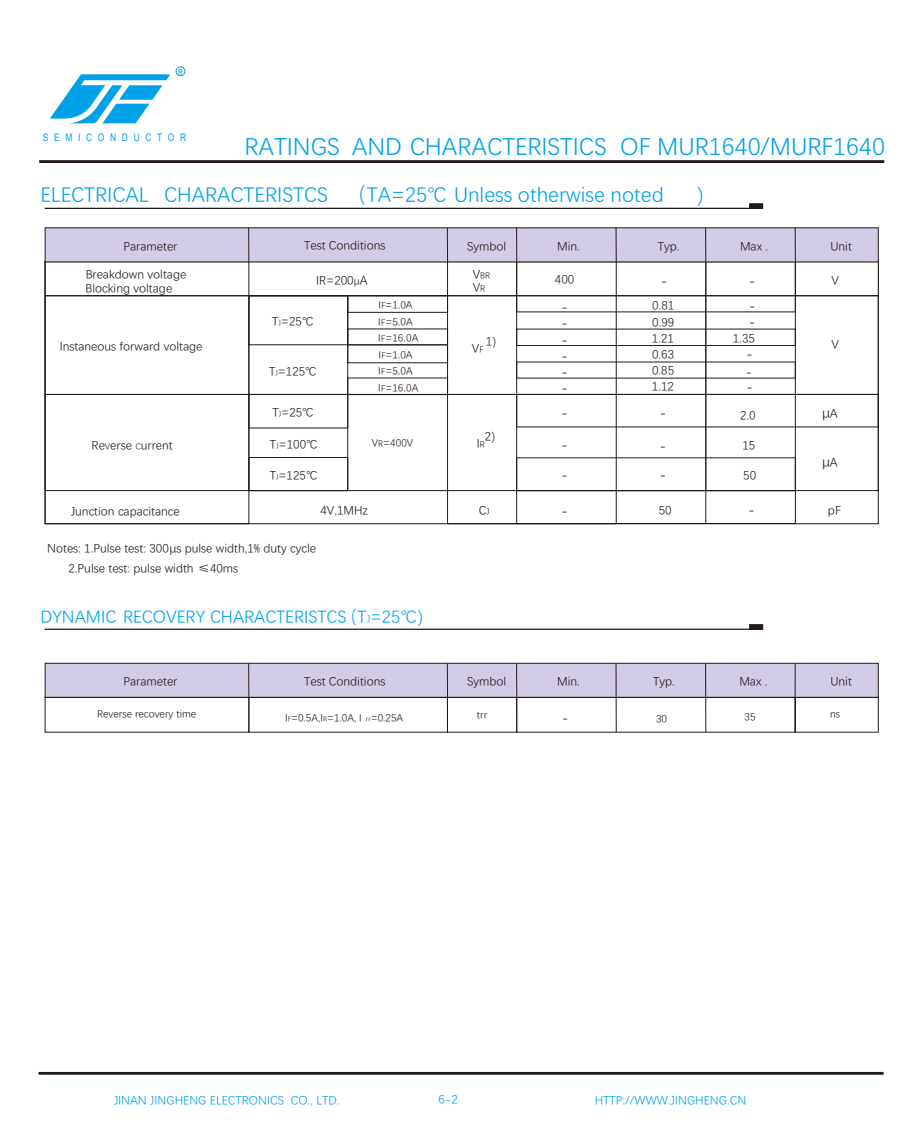
<style>
.page{position:relative;width:908px;height:1141px;background:#fff}
.page>*{position:absolute;margin:0;border:0;box-sizing:border-box;transform-origin:0 0}
.t1{font:24.5px "Deng Xian";color:#00a1e9}
.t2{font:21px "Deng Xian";color:#00a1e9}
.t3{font:17.5px "Deng Xian";color:#00a1e9}
.t4{font:14px/16.4px "Deng Xian";color:#231916}
.t5{font:12.25px/16.1px "Deng Xian";color:#231916}
.t6{font:12.25px "Deng Xian";color:#00a1e9}
.t7{font:10.5px/16.6px "Deng Xian";color:#231916}
.t8{font:10.5px "Arial";letter-spacing:.665em;color:#00a1e9;scale:.81 1}
.t9{font:8.92px "Sim Hei";color:#00a1e9}
.t10{font:8.75px "Deng Xian";color:#231916}
.s1{font-size:10.5px}
.s2{font-size:12.25px}
.s3{font-size:8.75px}
.s4{font-size:7px}
</style>
<div class="page">
<hr style="left:39px;top:160px;width:845px;height:3px;background:#231916">
<hr style="left:45px;top:208px;width:717px;height:1px;background:#231916">
<svg style="left:749px;top:203px;width:14px;height:6px"></svg>
<div style="left:45px;top:394px;width:834px;height:97px;border:1px solid #231916"></div>
<div style="left:447px;top:261px;width:170px;height:263px;border:1px solid #231916"></div>
<div style="left:347px;top:295px;width:101px;height:18px;border:1px solid #231916"></div>
<div style="left:705px;top:261px;width:91px;height:230px;border:1px solid #231916"></div>
<div style="left:516px;top:329px;width:280px;height:17px;border:1px solid #231916"></div>
<div style="left:516px;top:394px;width:363px;height:33px;border:1px solid #231916"></div>
<div style="left:248px;top:457px;width:100px;height:34px;border:1px solid #231916"></div>
<div style="left:248px;top:394px;width:100px;height:34px;border:1px solid #231916"></div>
<div style="left:516px;top:490px;width:280px;height:34px;border:1px solid #231916"></div>
<div style="left:347px;top:344px;width:101px;height:19px;border:1px solid #231916"></div>
<div style="left:347px;top:378px;width:101px;height:17px;border:1px solid #231916"></div>
<div style="left:248px;top:295px;width:100px;height:50px;border:1px solid #231916"></div>
<svg style="left:44px;top:227px;width:835px;height:70px"></svg>
<hr style="left:248px;top:228px;width:1px;height:34px;background:#231916">
<hr style="left:447px;top:228px;width:1px;height:34px;background:#231916">
<hr style="left:516px;top:228px;width:1px;height:34px;background:#231916">
<hr style="left:615px;top:228px;width:2px;height:34px;background:#231916">
<hr style="left:705px;top:228px;width:1px;height:34px;background:#231916">
<hr style="left:795px;top:228px;width:1px;height:34px;background:#231916">
<hr style="left:705px;top:491px;width:1px;height:33px;background:#231916">
<hr style="left:45px;top:629px;width:717px;height:1px;background:#231916">
<svg style="left:749px;top:624px;width:14px;height:6px"></svg>
<svg style="left:44px;top:662px;width:835px;height:36px;background:#ccc6de"></svg>
<hr style="left:248px;top:663px;width:1px;height:34px;background:#231916">
<hr style="left:447px;top:663px;width:1px;height:34px;background:#231916">
<hr style="left:516px;top:663px;width:1px;height:34px;background:#231916">
<hr style="left:615px;top:663px;width:2px;height:69px;background:#231916">
<hr style="left:705px;top:663px;width:1px;height:69px;background:#231916">
<hr style="left:794px;top:663px;width:1px;height:69px;background:#231916">
<div style="left:248px;top:697px;width:200px;height:36px;border:1px solid #231916"></div>
<div style="left:447px;top:697px;width:70px;height:36px;border:1px solid #231916"></div>
<div style="left:516px;top:697px;width:280px;height:36px;border:1px solid #231916"></div>
<div style="left:45px;top:697px;width:204px;height:36px;border:1px solid #231916"></div>
<div style="left:795px;top:697px;width:84px;height:36px;border:1px solid #231916"></div>
<hr style="left:39px;top:1072px;width:844px;height:3px;background:#231916">
<svg style="left:50px;top:74px;width:120px;height:49px"></svg>
<div style="left:176px;top:67px;width:9px;height:9px;border:1px solid #00a7d7;border-radius:50%"></div>
<p class="t9" style="left:178px;top:67px;width:6px">R</p>
<p class="t8" style="left:43px;top:134px;width:178px">SEMICONDUCTOR</p>
<h1 class="t1" style="left:244px;top:134px;width:642px">RATINGS AND CHARACTERISTICS OF MUR1640/MURF1640</h1>
<h2 class="t2" style="left:40px;top:184px;width:625px">ELECTRICAL CHARACTERISTCS （TA=25℃ Unless otherwise noted</h2>
<h2 class="t2" style="left:697px;top:184px;width:8px">)</h2>
<p class="t5" style="left:123px;top:238px;width:56px">Parameter</p>
<p class="t5" style="left:304px;top:237px;width:83px">Test Conditions</p>
<p class="t5" style="left:467px;top:238px;width:41px">Symbol</p>
<p class="t5" style="left:557px;top:238px;width:24px">Min.</p>
<p class="t5" style="left:658px;top:238px;width:23px">Typ.</p>
<p class="t5" style="left:740px;top:238px;width:30px">Max .</p>
<p class="t5" style="left:830px;top:238px;width:23px">Unit</p>
<p class="t5" style="left:86px;top:267px;width:102px;line-height:14.5px">Breakdown voltage<br>Blocking voltage</p>
<p class="t5" style="left:316px;top:272px;width:53px">IR=200<span class="s1">μ</span>A</p>
<p class="t10" style="left:473px;top:271px;width:19px"><span class="s2">V</span>BR</p>
<p class="t5" style="left:473px;top:280px;width:14px">V<span class="s3">R</span></p>
<p class="t5" style="left:555px;top:272px;width:21px">400</p>
<p class="t4" style="left:661px;top:273px;width:8px">-</p>
<p class="t4" style="left:749px;top:273px;width:8px">-</p>
<p class="t4" style="left:561px;top:299px;width:8px;text-align:justify">- - - - -</p>
<p class="t4" style="left:561px;top:375px;width:8px;line-height:24.8px">- -</p>
<p class="t4" style="left:561px;top:431px;width:8px;line-height:29.4px">- -</p>
<p class="t5" style="left:831px;top:272px;width:9px">V</p>
<p class="t5" style="left:652px;top:297px;width:24px">0.81</p>
<p class="t7" style="left:378px;top:296px;width:36px">I<span class="s3">F</span>=1.0A</p>
<p class="t4" style="left:749px;top:297px;width:8px">-</p>
<p class="t5" style="left:272px;top:313px;width:44px">T<span class="s4">J</span>=25℃</p>
<p class="t5" style="left:652px;top:314px;width:24px">0.99</p>
<p class="t4" style="left:749px;top:313px;width:8px">-</p>
<p class="t7" style="left:378px;top:313px;width:36px">I<span class="s3">F</span>=5<span class="s2">.</span>0A</p>
<p class="t7" style="left:378px;top:329px;width:42px">I<span class="s3">F</span>=16<span class="s2">.</span>0A<br>I<span class="s3">F</span>=1.0A<br>I<span class="s3">F</span>=5<span class="s2">.</span>0A<br>I<span class="s3">F</span>=16<span class="s2">.</span>0A</p>
<p class="t5" style="left:733px;top:331px;width:24px">1.35</p>
<p class="t5" style="left:652px;top:331px;width:24px">1.21</p>
<p class="t5" style="left:486px;top:333px;width:12px">1)</p>
<p class="t5" style="left:831px;top:336px;width:9px">V</p>
<p class="t5" style="left:60px;top:338px;width:144px">Instaneous forward voltage</p>
<p class="t5" style="left:472px;top:341px;width:13px">V<span class="s3">F</span></p>
<p class="t5" style="left:652px;top:347px;width:24px;text-align:justify">0.63<br>0.85<br>1.12</p>
<p class="t4" style="left:746px;top:346px;width:8px">-</p>
<p class="t5" style="left:269px;top:363px;width:50px">T<span class="s4">J</span>=125℃</p>
<p class="t4" style="left:745px;top:365px;width:9px;line-height:14.9px">- -</p>
<p class="t5" style="left:272px;top:404px;width:44px">T<span class="s4">J</span>=25℃</p>
<p class="t5" style="left:270px;top:437px;width:50px">T<span class="s4">J</span>=100℃</p>
<p class="t5" style="left:740px;top:407px;width:17px">2.0</p>
<p class="t4" style="left:822px;top:405px;width:17px">μ<span class="s2">A</span></p>
<p class="t4" style="left:659px;top:404px;width:8px">-</p>
<p class="t4" style="left:659px;top:437px;width:8px">-</p>
<p class="t5" style="left:742px;top:437px;width:14px">15</p>
<p class="t4" style="left:659px;top:467px;width:8px">-</p>
<p class="t5" style="left:743px;top:467px;width:14px">50</p>
<p class="t5" style="left:485px;top:428px;width:12px">2)</p>
<p class="t5" style="left:92px;top:437px;width:83px">Re<span class="s3">V</span>erse <span class="s3">C</span>urrent</p>
<p class="t7" style="left:372px;top:434px;width:43px">V<span class="s3">R</span>=400V</p>
<p class="t5" style="left:477px;top:436px;width:10px">I<span class="s3">R</span></p>
<p class="t4" style="left:822px;top:453px;width:17px">μ<span class="s2">A</span></p>
<p class="t5" style="left:270px;top:468px;width:50px">T<span class="s4">J</span>=125℃</p>
<p class="t5" style="left:71px;top:503px;width:110px">Junction capacitance</p>
<p class="t5" style="left:320px;top:503px;width:49px">4V,1MHz</p>
<p class="t5" style="left:479px;top:503px;width:12px">C<span class="s3">J</span></p>
<p class="t5" style="left:828px;top:502px;width:14px">pF</p>
<p class="t5" style="left:659px;top:503px;width:14px">50</p>
<p class="t4" style="left:748px;top:502px;width:8px">-</p>
<p class="t4" style="left:561px;top:503px;width:8px">-</p>
<p class="t5" style="left:68px;top:538px;width:249px;line-height:20.1px;text-indent:-21px">Notes: 1.Pulse test: 300 μs pulse width,1% duty cycle<br>2.Pulse test: pulse width ≤40ms</p>
<h3 class="t3" style="left:40px;top:608px;width:384px">DYNAMIC RECOVERY CHARACTERISTCS（T<span class="s1">J</span>=25℃)</h3>
<p class="t5" style="left:123px;top:673px;width:56px">Parameter</p>
<p class="t5" style="left:304px;top:673px;width:83px">Test Conditions</p>
<p class="t5" style="left:467px;top:673px;width:41px">Symbol</p>
<p class="t5" style="left:557px;top:673px;width:24px">Min.</p>
<p class="t5" style="left:653px;top:673px;width:23px">Typ.</p>
<p class="t5" style="left:739px;top:673px;width:30px">Max .</p>
<p class="t5" style="left:830px;top:673px;width:23px">Unit</p>
<p class="t7" style="left:97px;top:706px;width:101px">Reverse recovery time</p>
<p class="t7" style="left:477px;top:706px;width:12px">trr</p>
<p class="t7" style="left:830px;top:706px;width:12px">ns</p>
<p class="t7" style="left:285px;top:709px;width:120px">I<span class="s4">F</span>=0.5A,I<span class="s4">R</span>=1.0A, I <span class="s4">rr</span>=0.25A</p>
<p class="t4" style="left:562px;top:709px;width:8px">-</p>
<p class="t7" style="left:656px;top:710px;width:13px">30</p>
<p class="t7" style="left:744px;top:709px;width:13px">35</p>
<p class="t6" style="left:114px;top:1094px;width:227px">JINAN JINGHENG ELECTRONICS CO., LTD.</p>
<p class="t6" style="left:439px;top:1093px;width:21px">6-2</p>
<p class="t6" style="left:595px;top:1094px;width:153px">HTTP://WWW.JINGHENG.CN</p>
</div>
